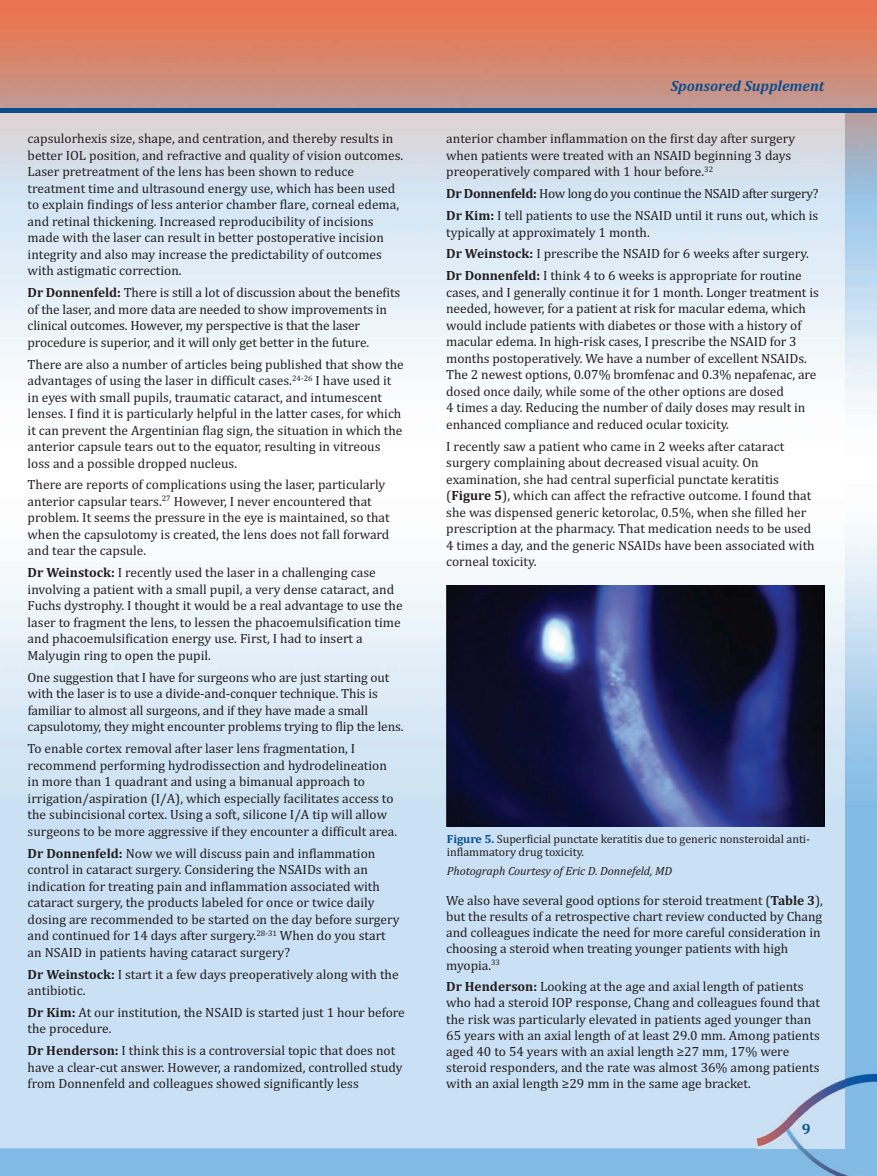
<style>
.page{position:relative;width:877px;height:1176px;background:#fff}
.page>*{position:absolute;margin:0;border:0;box-sizing:border-box;transform-origin:0 0}
.t1{font:italic 700 15px "Cambria";color:#0a4e8d}
.t2{font:700 15px "Cambria";color:#0a4e8d}
.t3{font:13.5px/16.5px "Cambria";color:#231f20}
.t4{font:12px/13.5px "Cambria";letter-spacing:-.005em;color:#231f20}
.t5{font:italic 12px "Cambria";letter-spacing:-.005em;color:#231f20}
.s1{font-weight:700}
.s2{font-weight:700;color:#0a4e8d}
</style>
<div class="page">
<img style="left:0;top:1067px;width:844px;height:109px">
<img style="left:0;top:0;width:877px;height:1067px">
<div style="left:0;top:108px;width:877px;height:5px;background:#0a4e8d"></div>
<img style="left:844px;top:1067px;width:33px;height:109px">
<img style="left:757px;top:1067px;width:87px;height:81px">
<img style="left:447px;top:585px;width:377px;height:241px">
<p class="t3" style="left:28px;top:130px;width:377px">capsulorhexis size, shape, and centration, and thereby results in better IOL position, and refractive and quality of vision outcomes.<br>Laser pretreatment of the lens has been shown to reduce treatment time and ultrasound energy use, which has been used to explain findings of less anterior chamber flare, corneal edema, and retinal thickening. Increased reproducibility of incisions made with the laser can result in better postoperative incision integrity and also may increase the predictability of outcomes with astigmatic correction.</p>
<p class="t3" style="left:28px;top:284px;width:374px"><span class="s1">Dr Donnenfeld:</span> There is still a lot of discussion about the benefits of the laser, and more data are needed to show improvements in clinical outcomes. However, my perspective is that the laser procedure is superior, and it will only get better in the future.</p>
<p class="t3" style="left:28px;top:356px;width:378px">There are also a number of articles being published that show the advantages of using the laser in difficult cases.<sup>24-26</sup> I have used it in eyes with small pupils, traumatic cataract, and intumescent lenses. I find it is particularly helpful in the latter cases, for which it can prevent the Argentinian flag sign, the situation in which the anterior capsule tears out to the equator, resulting in vitreous loss and a possible dropped nucleus.</p>
<p class="t3" style="left:28px;top:476px;width:364px">There are reports of complications using the laser, particularly anterior capsular tears.<sup>27</sup> However, I never encountered that problem. It seems the pressure in the eye is maintained, so that when the capsulotomy is created, the lens does not fall forward and tear the capsule.</p>
<p class="t3" style="left:28px;top:564px;width:377px"><span class="s1">Dr Weinstock:</span> I recently used the laser in a challenging case involving a patient with a small pupil, a very dense cataract, and Fuchs dystrophy. I thought it would be a real advantage to use the laser to fragment the lens, to lessen the phacoemulsification time and phacoemulsification energy use. First, I had to insert a Malyugin ring to open the pupil.</p>
<p class="t3" style="left:28px;top:669px;width:377px">One suggestion that I have for surgeons who are just starting out with the laser is to use a divide-and-conquer technique. This is familiar to almost all surgeons, and if they have made a small capsulotomy, they might encounter problems trying to flip the lens.</p>
<p class="t3" style="left:28px;top:740px;width:371px">To enable cortex removal after laser lens fragmentation, I recommend performing hydrodissection and hydrodelineation in more than 1 quadrant and using a bimanual approach to irrigation/aspiration (I/A), which especially facilitates access to the subincisional cortex. Using a soft, silicone I/A tip will allow surgeons to be more aggressive if they encounter a difficult area.</p>
<p class="t3" style="left:28px;top:845px;width:373px"><span class="s1">Dr Donnenfeld:</span> Now we will discuss pain and inflammation control in cataract surgery. Considering the NSAIDs with an indication for treating pain and inflammation associated with cataract surgery, the products labeled for once or twice daily dosing are recommended to be started on the day before surgery and continued for 14 days after surgery.<sup>28-31</sup> When do you start an NSAID in patients having cataract surgery?</p>
<p class="t3" style="left:28px;top:965px;width:372px"><span class="s1">Dr Weinstock:</span> I start it a few days preoperatively along with the antibiotic.</p>
<p class="t3" style="left:28px;top:1004px;width:379px"><span class="s1">Dr Kim:</span> At our institution, the NSAID is started just 1 hour before the procedure.</p>
<p class="t3" style="left:28px;top:1042px;width:376px"><span class="s1">Dr Henderson:</span> I think this is a controversial topic that does not have a clear-cut answer. However, a randomized, controlled study from Donnenfeld and colleagues showed significantly less</p>
<p class="t1" style="left:671px;top:77px;width:155px">Sponsored Supplement</p>
<p class="t3" style="left:446px;top:130px;width:350px">anterior chamber inflammation on the first day after surgery when patients were treated with an NSAID beginning 3 days preoperatively compared with 1 hour before.<sup>32</sup></p>
<p class="t3" style="left:446px;top:182px;width:374px;line-height:21.9px"><span class="s1">Dr Donnenfeld:</span> How long do you continue the NSAID after surgery?<br><span class="s1">Dr Kim:</span> I tell patients to use the NSAID until it runs out, which is</p>
<p class="t3" style="left:446px;top:221px;width:364px;line-height:21.9px">typically at approximately 1 month.<br><span class="s1">Dr Weinstock:</span> I prescribe the NSAID for 6 weeks after surgery.<br><span class="s1">Dr Donnenfeld:</span> I think 4 to 6 weeks is appropriate for routine</p>
<p class="t3" style="left:446px;top:284px;width:374px">cases, and I generally continue it for 1 month. Longer treatment is needed, however, for a patient at risk for macular edema, which would include patients with diabetes or those with a history of macular edema. In high-risk cases, I prescribe the NSAID for 3 months postoperatively. We have a number of excellent NSAIDs.<br>The 2 newest options, 0.07% bromfenac and 0.3% nepafenac, are dosed once daily, while some of the other options are dosed<br>4 times a day. Reducing the number of daily doses may result in enhanced compliance and reduced ocular toxicity.</p>
<p class="t3" style="left:446px;top:438px;width:370px">I recently saw a patient who came in 2 weeks after cataract surgery complaining about decreased visual acuity. On examination, she had central superficial punctate keratitis (<span class="s1">Figure 5</span>), which can affect the refractive outcome. I found that she was dispensed generic ketorolac, 0.5%, when she filled her prescription at the pharmacy. That medication needs to be used 4 times a day, and the generic NSAIDs have been associated with corneal toxicity.</p>
<p class="t4" style="left:447px;top:832px;width:365px"><span class="s2">Figure 5.</span> Superficial punctate keratitis due to generic nonsteroidal anti&shy;inflammatory drug toxicity.</p>
<p class="t5" style="left:447px;top:864px;width:227px">Photograph Courtesy of Eric D. Donnefeld, MD</p>
<p class="t3" style="left:446px;top:892px;width:378px">We also have several good options for steroid treatment (<span class="s1">Table 3</span>), but the results of a retrospective chart review conducted by Chang and colleagues indicate the need for more careful consideration in choosing a steroid when treating younger patients with high myopia.<sup>33</sup></p>
<p class="t3" style="left:446px;top:978px;width:375px"><span class="s1">Dr Henderson:</span> Looking at the age and axial length of patients who had a steroid IOP response, Chang and colleagues found that the risk was particularly elevated in patients aged younger than 65 years with an axial length of at least 29.0 mm. Among patients aged 40 to 54 years with an axial length ≥27 mm, 17% were steroid responders, and the rate was almost 36% among patients with an axial length ≥29 mm in the same age bracket.</p>
<p class="t2" style="left:802px;top:1120px;width:10px">9</p>
</div>
